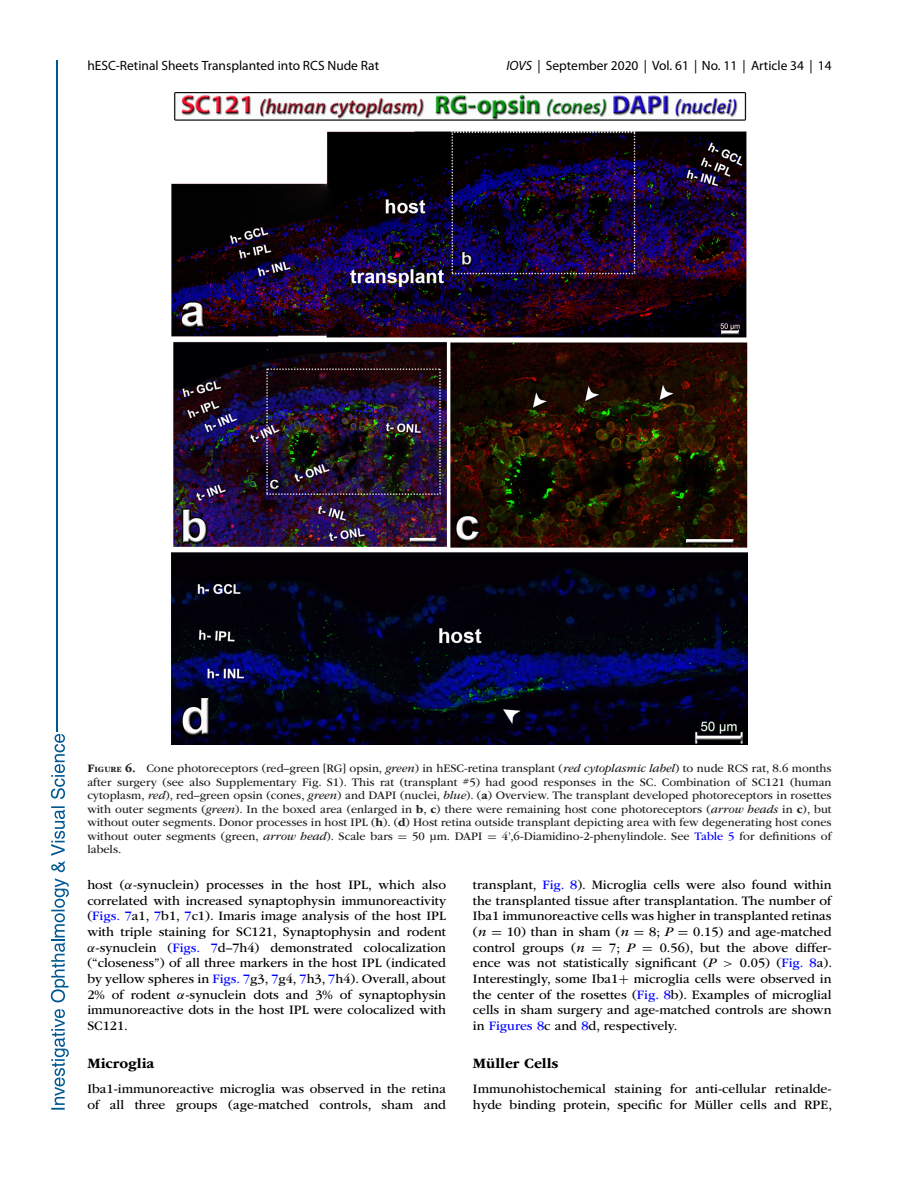
<style>
.page{position:relative;width:918px;height:1188px;background:#fff}
.page>*{position:absolute;margin:0;border:0;box-sizing:border-box;transform-origin:0 0}
.t1{font:700 15px "ITC Garamond Std";color:#000}
.t2{font:13.5px/15.8px "ITC Garamond Std";color:#000;text-align:justify}
.t3{font:13.5px "Myriad Pro";color:#000}
.t4{font:12px/13.5px "ITC Garamond Std";color:#231f20;text-align:justify}
.s1{font-style:italic}
.s2{font-weight:700}
.s3{font-weight:700;font-size:8.4px}
.s4{font-family:"MTSY"}
.s5{color:#00f}
.s6{font-family:"RMTMI"}
</style>
<div class="page">
<hr style="left:57px;top:60px;width:1px;height:672px;background:#005892">
<svg style="left:51px;top:734px;width:18px;height:376px"></svg>
<img style="left:171px;top:93px;width:577px;height:651px">
<p class="t3" style="left:87px;top:57px;width:293px">hESC-Retinal Sheets Transplanted into RCS Nude Rat</p>
<p class="t3" style="left:506px;top:57px;width:327px"><span class="s1">IOVS</span> | September 2020 | Vol. 61 | No. 11 | Article 34 | 14</p>
<p class="t4" style="left:87px;top:763px;width:746px"><span class="s2">F</span><span class="s3">IGURE</span> <span class="s2">6.</span> Cone photoreceptors (red–green [RG] opsin, <span class="s1">green</span>) in hESC-retina transplant (<span class="s1">red cytoplasmic label</span>) to nude RCS rat, 8.6 months after surgery (see also Supplementary Fig. S1). This rat (transplant #5) had good responses in the SC. Combination of SC121 (human cytoplasm, <span class="s1">red</span>), red–green opsin (cones, <span class="s1">green</span>) and DAPI (nuclei, <span class="s1">blue</span>). (<span class="s2">a</span>) Overview. The transplant developed photoreceptors in rosettes with outer segments (<span class="s1">green</span>). In the boxed area (enlarged in <span class="s2">b</span>, <span class="s2">c</span>) there were remaining host cone photoreceptors (<span class="s1">arrow heads</span> in <span class="s2">c</span>), but without outer segments. Donor processes in host IPL (<span class="s2">h</span>). (<span class="s2">d</span>) Host retina outside transplant depicting area with few degenerating host cones without outer segments (green, <span class="s1">arrow head</span>). Scale bars <span class="s4">=</span> 50 μm. DAPI <span class="s4">=</span> 4’,6-Diamidino-2-phenylindole. See <span class="s5">Table 5</span> for definitions of labels.</p>
<p class="t2" style="left:87px;top:878px;width:360px">host (<span class="s6">α</span>-synuclein) processes in the host IPL, which also correlated with increased synaptophysin immunoreactivity (<span class="s5">Figs. 7</span>a1, <span class="s5">7</span>b1, <span class="s5">7</span>c1). Imaris image analysis of the host IPL with triple staining for SC121, Synaptophysin and rodent <span class="s6">α</span>-synuclein (<span class="s5">Figs. 7</span>d–7h4) demonstrated colocalization (“closeness”) of all three markers in the host IPL (indicated by yellow spheres in <span class="s5">Figs. 7</span>g3, <span class="s5">7</span>g4, <span class="s5">7</span>h3, <span class="s5">7</span>h4). Overall, about 2% of rodent <span class="s6">α</span>-synuclein dots and 3% of synaptophysin immunoreactive dots in the host IPL were colocalized with SC121.</p>
<p class="t1" style="left:87px;top:1057px;width:69px">Microglia</p>
<p class="t2" style="left:87px;top:1082px;width:360px">Iba1-immunoreactive microglia was observed in the retina of all three groups (age-matched controls, sham and</p>
<p class="t2" style="left:473px;top:878px;width:361px">transplant, <span class="s5">Fig. 8</span>). Microglia cells were also found within the transplanted tissue after transplantation. The number of Iba1 immunoreactive cells was higher in transplanted retinas (<span class="s1">n</span> <span class="s4">=</span> 10) than in sham (<span class="s1">n</span> <span class="s4">=</span> 8; <span class="s1">P</span> <span class="s4">=</span> 0.15) and age-matched control groups (<span class="s1">n</span> <span class="s4">=</span> 7; <span class="s1">P</span> <span class="s4">=</span> 0.56), but the above differ&shy;ence was not statistically significant (<span class="s1">P</span> <span class="s6">&gt;</span> 0.05) (<span class="s5">Fig. 8</span>a).<br>Interestingly, some Iba1<span class="s4">+</span> microglia cells were observed in the center of the rosettes (<span class="s5">Fig. 8</span>b). Examples of microglial cells in sham surgery and age-matched controls are shown in <span class="s5">Figures 8</span>c and <span class="s5">8</span>d, respectively.</p>
<p class="t1" style="left:473px;top:1057px;width:87px">Müller Cells</p>
<p class="t2" style="left:473px;top:1082px;width:361px">Immunohistochemical staining for anti-cellular retinalde&shy;hyde binding protein, specific for Müller cells and RPE,</p>
</div>
